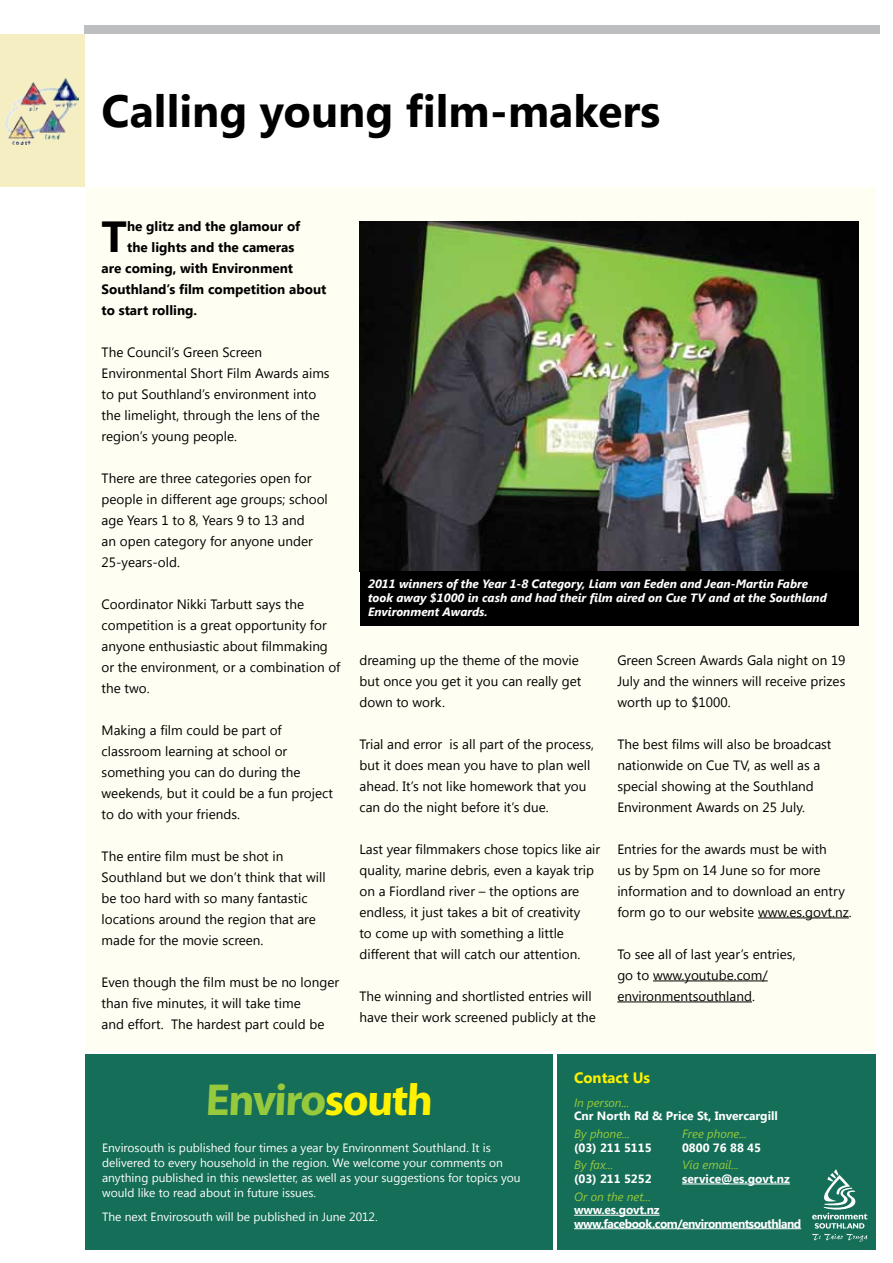
<style>
.page{position:relative;width:893px;height:1263px;background:#fff}
.page>*{position:absolute;margin:0;border:0;box-sizing:border-box;transform-origin:0 0}
.t1{font:700 45px "Segoe UI";color:#000}
.t2{font:700 45px "Myriad Pro";color:#97c93d}
.t3{font:700 43.5px "Segoe UI";color:#000}
.t4{font:700 15px "Segoe UI";color:#fff200}
.t5{font:13.5px/21px "Segoe UI";color:#000}
.t6{font:700 13.5px "Segoe UI";color:#000}
.t7{font:12px/15px "Segoe UI";color:#fff}
.t8{font:italic 700 12px/13.5px "Segoe UI";color:#fff}
.t9{font:700 12px "Segoe UI";color:#fff}
.t10{font:italic 12px "Segoe UI";color:#97c93d}
.t11{font:700 12px/13.5px "Segoe UI";letter-spacing:-.04em;color:#fff}
.s1{color:#fff200}
</style>
<div class="page">
<div style="left:557px;top:1054px;width:319px;height:196px;background:#156e57"></div>
<div style="left:85px;top:1054px;width:468px;height:196px;background:#156e57"></div>
<hr style="left:682px;top:1183px;width:108px;height:1px;background:#fff">
<hr style="left:574px;top:1215px;width:86px;height:1px;background:#fff">
<hr style="left:574px;top:1228px;width:227px;height:1px;background:#fff">
<svg style="left:812px;top:1234px;width:55px;height:8px"></svg>
<svg style="left:812px;top:1169px;width:55px;height:59px"></svg>
<div style="left:85px;top:187px;width:791px;height:863px;background:#fffef2"></div>
<div style="left:84px;top:26px;width:795px;height:8px;background:#bcbec0"></div>
<div style="left:0;top:35px;width:85px;height:152px;background:#f4eec2"></div>
<img style="left:6px;top:78px;width:72px;height:66px">
<hr style="left:758px;top:917px;width:91px;height:1px;background:#000">
<hr style="left:653px;top:980px;width:115px;height:1px;background:#000">
<hr style="left:617px;top:1001px;width:135px;height:1px;background:#000">
<img style="left:359px;top:221px;width:499px;height:350px">
<div style="left:360px;top:571px;width:498px;height:55px;background:#000"></div>
<h1 class="t1" style="left:102px;top:79px;width:560px">Calling young film-makers</h1>
<h2 class="t3" style="left:102px;top:205px;width:27px">T</h2>
<p class="t6" style="left:127px;top:217px;width:175px">he glitz and the glamour of</p>
<p class="t6" style="left:127px;top:238px;width:169px">the lights and the cameras</p>
<p class="t6" style="left:102px;top:259px;width:193px">are coming, with Environment</p>
<p class="t6" style="left:102px;top:280px;width:226px">Southland’s film competition about</p>
<p class="t6" style="left:102px;top:301px;width:97px">to start rolling.</p>
<p class="t5" style="left:102px;top:341px;width:230px">The Council’s Green Screen<br>Environmental Short Film Awards aims to put Southland’s environment into the limelight, through the lens of the region’s young people.</p>
<p class="t5" style="left:102px;top:467px;width:228px">There are three categories open for people in different age groups; school age Years 1 to 8, Years 9 to 13 and<br>an open category for anyone under<br>25-years-old.</p>
<p class="t5" style="left:102px;top:593px;width:240px">Coordinator Nikki Tarbutt says the competition is a great opportunity for anyone enthusiastic about filmmaking or the environment, or a combination of the two.</p>
<p class="t5" style="left:102px;top:719px;width:233px">Making a film could be part of classroom learning at school or something you can do during the weekends, but it could be a fun project to do with your friends.</p>
<p class="t5" style="left:102px;top:845px;width:225px">The entire film must be shot in<br>Southland but we don’t think that will be too hard with so many fantastic locations around the region that are made for the movie screen.</p>
<p class="t5" style="left:102px;top:971px;width:239px">Even though the film must be no longer than five minutes, it will take time<br>and effort. The hardest part could be</p>
<p class="t8" style="left:368px;top:577px;width:460px">2011 winners of the Year 1-8 Category, Liam van Eeden and Jean-Martin Fabre took away $1000 in cash and had their film aired on Cue TV and at the Southland<br>Environment Awards.</p>
<p class="t5" style="left:359px;top:649px;width:223px">dreaming up the theme of the movie but once you get it you can really get down to work.</p>
<p class="t5" style="left:359px;top:733px;width:236px">Trial and error is all part of the process, but it does mean you have to plan well ahead. It’s not like homework that you can do the night before it’s due.</p>
<p class="t5" style="left:359px;top:838px;width:242px">Last year filmmakers chose topics like air quality, marine debris, even a kayak trip on a Fiordland river – the options are endless, it just takes a bit of creativity<br>to come up with something a little different that will catch our attention.</p>
<p class="t5" style="left:359px;top:985px;width:238px">The winning and shortlisted entries will have their work screened publicly at the</p>
<p class="t5" style="left:617px;top:649px;width:230px;text-align:justify">Green Screen Awards Gala night on 19<br>July and the winners will receive prizes worth up to $1000.</p>
<p class="t5" style="left:617px;top:733px;width:216px">The best films will also be broadcast nationwide on Cue TV, as well as a special showing at the Southland Environment Awards on 25 July.</p>
<p class="t5" style="left:617px;top:838px;width:236px">Entries for the awards must be with<br>us by 5pm on 14 June so for more information and to download an entry form go to our website www.es.govt.nz.</p>
<p class="t5" style="left:617px;top:943px;width:180px">To see all of last year’s entries, go to www.youtube.com/ environmentsouthland.</p>
<h1 class="t2" style="left:205px;top:1070px;width:232px">Enviro<span class="s1">south</span></h1>
<p class="t7" style="left:102px;top:1140px;width:420px">Envirosouth is published four times a year by Environment Southland. It is delivered to every household in the region. We welcome your comments on anything published in this newsletter, as well as your suggestions for topics you would like to read about in future issues.</p>
<p class="t7" style="left:102px;top:1208px;width:277px">The next Envirosouth will be published in June 2012.</p>
<p class="t4" style="left:574px;top:1066px;width:78px">Contact Us</p>
<p class="t10" style="left:574px;top:1094px;width:57px">In person...</p>
<p class="t9" style="left:574px;top:1107px;width:205px">Cnr North Rd &amp; Price St, Invercargill</p>
<p class="t10" style="left:574px;top:1125px;width:58px">By phone...</p>
<p class="t10" style="left:682px;top:1125px;width:67px">Free phone...</p>
<p class="t9" style="left:574px;top:1139px;width:79px">(03) 211 5115</p>
<p class="t9" style="left:682px;top:1139px;width:80px">0800 76 88 45</p>
<p class="t10" style="left:574px;top:1157px;width:41px">By fax...</p>
<p class="t10" style="left:682px;top:1157px;width:59px">Via email...</p>
<p class="t9" style="left:574px;top:1170px;width:79px">(03) 211 5252</p>
<p class="t9" style="left:682px;top:1170px;width:109px">service@es.govt.nz</p>
<p class="t10" style="left:574px;top:1188px;width:79px">Or on the net...</p>
<p class="t11" style="left:574px;top:1202px;width:229px">www.es.govt.nz www.facebook.com/environmentsouthland</p>
</div>
